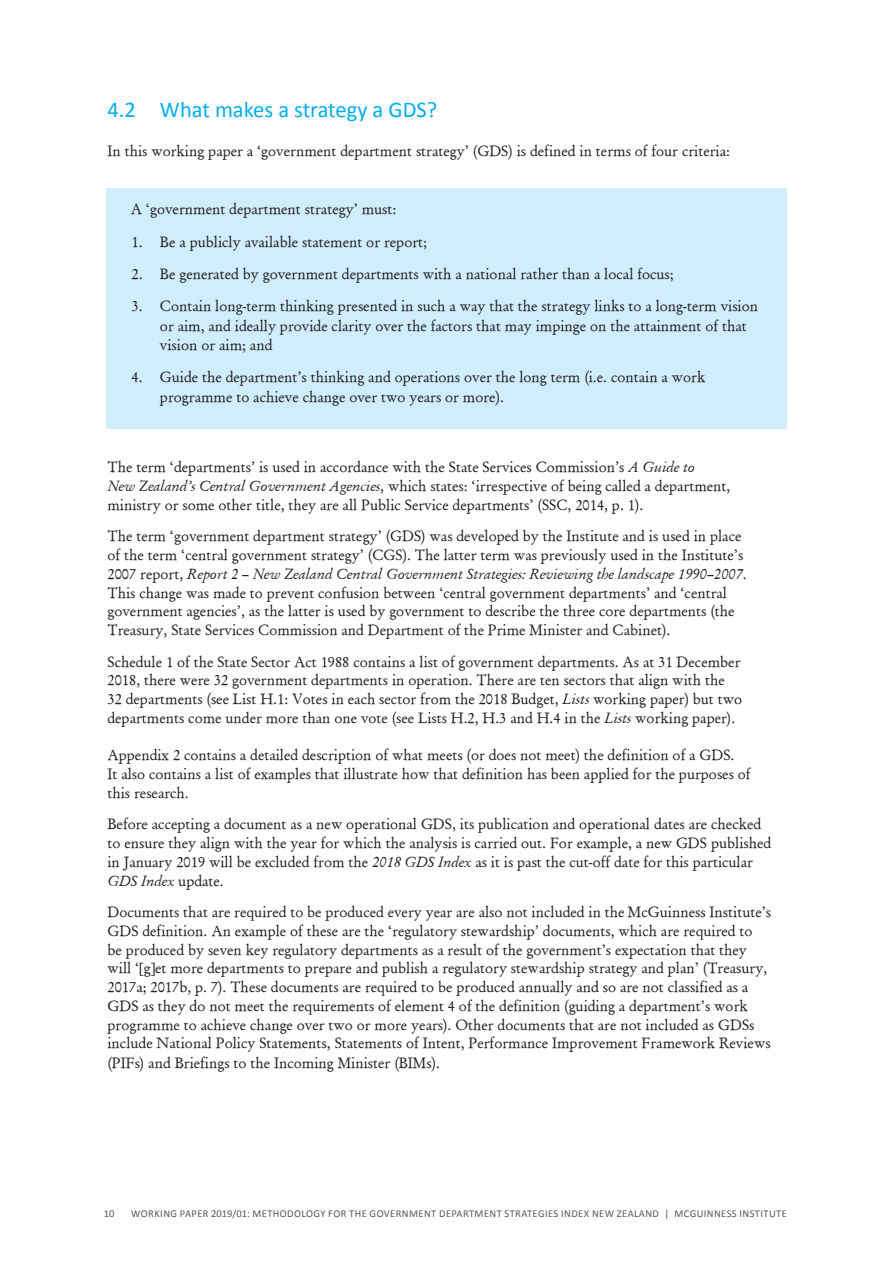
<style>
.page{position:relative;width:893px;height:1263px;background:#fff}
.page>*{position:absolute;margin:0;border:0;box-sizing:border-box;transform-origin:0 0}
.Body_reg{font:22.5px "Calibri";color:#00aeef}
.Body_reg-2{font:15px/18.8px "Garamond Macronby Paul Kennett";color:#231f20}
.Sub_heads_blue{font:15px/18.8px "Garamond Macronby Paul Kennett";color:#231f20}
.t1{font:10.5px "Calibri";letter-spacing:.04em;color:#57585a}
.s1{font-family:"Garamond Macron Italics By Paul Kennett"}
</style>
<div class="page">
<div style="left:107px;top:188px;width:680px;height:241px;background:#cfedfb"></div>
<p class="Body_reg" style="left:107px;top:95px;width:331px">4.2 What makes a strategy a GDS?</p>
<p class="Body_reg-2" style="left:107px;top:141px;width:624px">In this working paper a ‘government department strategy’ (GDS) is defined in terms of four criteria:</p>
<p class="Body_reg-2" style="left:131px;top:199px;width:267px">A ‘government department strategy’ must:</p>
<p class="Body_reg-2" style="left:131px;top:231px;width:297px">1. Be a publicly available statement or report;</p>
<p class="Body_reg-2" style="left:131px;top:264px;width:544px">2. Be generated by government departments with a national rather than a local focus;</p>
<p class="Body_reg-2" style="left:160px;top:296px;width:600px;line-height:19.5px;text-indent:-28px">3. Contain long-term thinking presented in such a way that the strategy links to a long-term vision or aim, and ideally provide clarity over the factors that may impinge on the attainment of that vision or aim; and</p>
<p class="Body_reg-2" style="left:160px;top:367px;width:547px;line-height:19.5px;text-indent:-28px">4. Guide the department’s thinking and operations over the long term (i.e. contain a work programme to achieve change over two years or more).</p>
<p class="Body_reg-2" style="left:107px;top:457px;width:624px">The term ‘departments’ is used in accordance with the State Services Commission’s <span class="s1">A Guide to<br>New Zealand’s Central Government Agencies</span>, which states: ‘irrespective of being called a department, ministry or some other title, they are all Public Service departments’ (SSC, 2014, p. 1).</p>
<p class="Body_reg-2" style="left:107px;top:526px;width:641px">The term ‘government department strategy’ (GDS) was developed by the Institute and is used in place of the term ‘central government strategy’ (CGS). The latter term was previously used in the Institute’s 2007 report, <span class="s1">Report 2 – New Zealand Central Government Strategies: Reviewing the landscape 1990–2007</span>.<br>This change was made to prevent confusion between ‘central government departments’ and ‘central government agencies’, as the latter is used by government to describe the three core departments (the Treasury, State Services Commission and Department of the Prime Minister and Cabinet).</p>
<p class="Body_reg-2" style="left:107px;top:651px;width:636px">Schedule 1 of the State Sector Act 1988 contains a list of government departments. As at 31 December 2018, there were 32 government departments in operation. There are ten sectors that align with the 32 departments (see List H.1: Votes in each sector from the 2018 Budget, <span class="s1">Lists</span> working paper) but two departments come under more than one vote (see Lists H.2, H.3 and H.4 in the <span class="s1">Lists</span> working paper).</p>
<p class="Body_reg-2" style="left:107px;top:745px;width:645px">Appendix 2 contains a detailed description of what meets (or does not meet) the definition of a GDS.<br>It also contains a list of examples that illustrate how that definition has been applied for the purposes of this research.</p>
<p class="Sub_heads_blue" style="left:107px;top:814px;width:665px">Before accepting a document as a new operational GDS, its publication and operational dates are checked to ensure they align with the year for which the analysis is carried out. For example, a new GDS published in January 2019 will be excluded from the <span class="s1">2018 GDS Index</span> as it is past the cut-off date for this particular <span class="s1">GDS Index</span> update.</p>
<p class="Body_reg-2" style="left:107px;top:902px;width:665px">Documents that are required to be produced every year are also not included in the McGuinness Institute’s GDS definition. An example of these are the ‘regulatory stewardship’ documents, which are required to<br>be produced by seven key regulatory departments as a result of the government’s expectation that they will ‘[g]et more departments to prepare and publish a regulatory stewardship strategy and plan’ (Treasury, 2017a; 2017b, p. 7). These documents are required to be produced annually and so are not classified as a GDS as they do not meet the requirements of element 4 of the definition (guiding a department’s work programme to achieve change over two or more years). Other documents that are not included as GDSs include National Policy Statements, Statements of Intent, Performance Improvement Framework Reviews (PIFs) and Briefings to the Incoming Minister (BIMs).</p>
<p class="t1" style="left:104px;top:1207px;width:12px">10</p>
<p class="t1" style="left:131px;top:1207px;width:657px">WORKING PAPER 2019/01: METHODOLOGY FOR THE GOVERNMENT DEPARTMENT STRATEGIES INDEX NEW ZEALAND | MCGUINNESS INSTITUTE</p>
</div>
